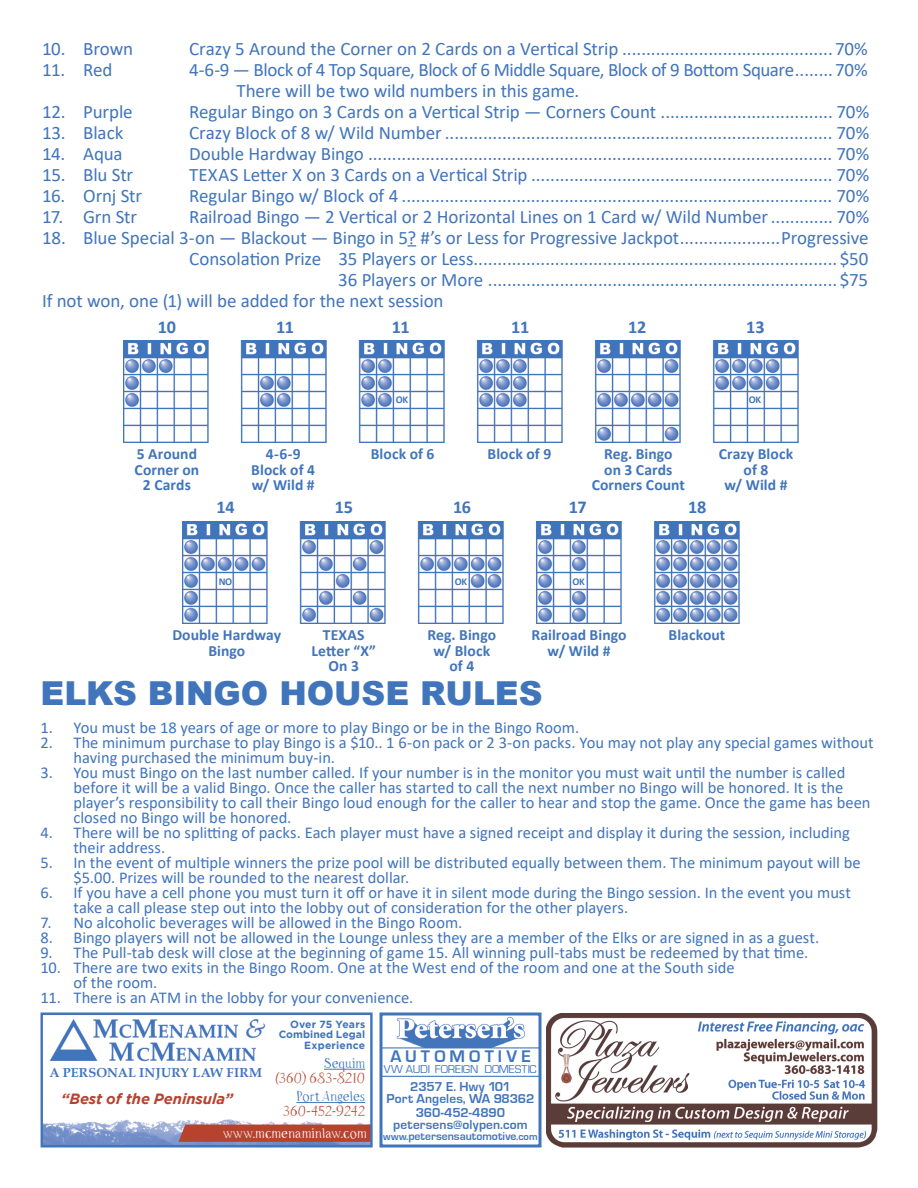
<style>
.page{position:relative;width:918px;height:1188px;background:#fff}
.page>*{position:absolute;margin:0;border:0;box-sizing:border-box;transform-origin:0 0}
.t1{font:900 33px "Arial";letter-spacing:-.005em;color:#4175bb}
.t2{font:19.05px "Calibri";letter-spacing:-.005em;color:#4175bb}
.t3{font:19.05px "Calibri";letter-spacing:-.025em;color:#4175bb}
.t4{font:700 18.15px "Calibri";letter-spacing:-.015em;color:#4175bb}
.t5{font:700 17.4px "Eurostile";letter-spacing:.235em;color:#4175bb}
.t6{font:16.5px/15px "Calibri";color:#4175bb}
.t7{font:700 15.6px/15.6px "Calibri";letter-spacing:.005em;color:#4175bb;text-align:center}
.t8{font:italic 700 14.85px "Gotham";letter-spacing:-.005em;color:#b7432f}
.t9{font:14.55px "Freeride";letter-spacing:.01em;color:#b7432f}
.t10{font:14.55px "Freeride";letter-spacing:.005em;color:#fff}
.t11{font:14.55px "Freeride";letter-spacing:.005em;color:#4175bb}
.t12{font:700 13.35px "Eurostile";letter-spacing:.01em;color:#4175bb}
.t13{font:700 13.35px "Eurostile";letter-spacing:-.02em;color:#4175bb}
.t14{font:700 13.35px "Eurostile";letter-spacing:-.015em;color:#4175bb}
.t15{font:700 12.9px "Book Antiqua";letter-spacing:.015em;color:#4175bb}
.t16{font:11.85px "Eurostile";letter-spacing:-.01em;color:#4175bb}
.t17{font:700 11.7px "Eurostile";color:#4175bb}
.t18{font:700 10.35px "Gotham";letter-spacing:.01em;color:#4175bb}
.t19{font:700 10.35px "Calibri";letter-spacing:-.04em;color:#4175bb}
.s1{font-size:10.5px}
</style>
<div class="page">
<svg style="left:407px;top:245px;width:9px;height:2px"></svg>
<img style="left:396px;top:1016px;width:130px;height:31px">
<svg style="left:384px;top:1047px;width:154px;height:30px"></svg>
<div style="left:380px;top:1012px;width:162px;height:136px;border:3px solid #4175bb"></div>
<img style="left:43px;top:1102px;width:327px;height:42px">
<svg style="left:178px;top:1123px;width:192px;height:20px;background:#b55549"></svg>
<div style="left:40px;top:1013px;width:333px;height:134px;border:2px solid #4175bb"></div>
<hr style="left:296px;top:1102px;width:69px;height:1px;background:#4175bb">
<hr style="left:324px;top:1069px;width:41px;height:1px;background:#4175bb">
<img style="left:49px;top:1019px;width:217px;height:43px">
<img style="left:124px;top:340px;width:674px;height:103px">
<img style="left:183px;top:521px;width:557px;height:102px">
<img style="left:547px;top:1013px;width:331px;height:135px">
<p class="t2" style="left:42px;top:35px;width:93px">10. Brown</p>
<p class="t2" style="left:189px;top:35px;width:680px">Crazy 5 Around the Corner on 2 Cards on a Vertical Strip ............................................70%</p>
<p class="t2" style="left:42px;top:56px;width:72px">11. Red</p>
<p class="t3" style="left:189px;top:56px;width:680px">4-6-9 -— Block of 4 Top Square, Block of 6 Middle Square, Block of 9 Bottom Square........70%</p>
<p class="t2" style="left:236px;top:77px;width:344px">There will be two wild numbers in this game.</p>
<p class="t2" style="left:42px;top:98px;width:92px">12. Purple</p>
<p class="t2" style="left:189px;top:98px;width:682px">Regular Bingo on 3 Cards on a Vertical Strip -— Corners Count .................................... 70%</p>
<p class="t2" style="left:42px;top:119px;width:83px">13. Black</p>
<p class="t2" style="left:189px;top:119px;width:682px">Crazy Block of 8 w/ Wild Number ................................................................................. 70%</p>
<p class="t2" style="left:42px;top:140px;width:82px">14. Aqua</p>
<p class="t2" style="left:189px;top:140px;width:682px">Double Hardway Bingo ................................................................................................. 70%</p>
<p class="t2" style="left:42px;top:161px;width:93px">15. Blu Str</p>
<p class="t2" style="left:189px;top:161px;width:682px">TEXAS Letter X on 3 Cards on a Vertical Strip ............................................................... 70%</p>
<p class="t2" style="left:42px;top:182px;width:102px">16. Ornj Str</p>
<p class="t2" style="left:189px;top:182px;width:682px">Regular Bingo w/ Block of 4 .......................................................................................... 70%</p>
<p class="t2" style="left:42px;top:203px;width:97px">17. Grn Str</p>
<p class="t2" style="left:189px;top:203px;width:682px">Railroad Bingo — 2 Vertical or 2 Horizontal Lines on 1 Card w/ Wild Number............. 70%</p>
<p class="t2" style="left:42px;top:224px;width:828px">18. Blue Special 3-on — Blackout — Bingo in 5? #’s or Less for Progressive Jackpot.....................Progressive</p>
<p class="t2" style="left:189px;top:245px;width:681px">Consolation Prize 35 Players or Less............................................................................ $50</p>
<p class="t2" style="left:338px;top:266px;width:531px">36 Players or More ......................................................................... $75</p>
<p class="t2" style="left:42px;top:287px;width:403px">If not won, one (1) will be added for the next session</p>
<p class="t4" style="left:158px;top:314px;width:20px">10</p>
<p class="t4" style="left:276px;top:314px;width:20px">11</p>
<p class="t4" style="left:392px;top:314px;width:20px">11</p>
<p class="t4" style="left:511px;top:314px;width:20px">11</p>
<p class="t4" style="left:628px;top:314px;width:20px">12</p>
<p class="t4" style="left:746px;top:314px;width:20px">13</p>
<p class="t7" style="left:137px;top:446px;width:62px">5 Around</p>
<p class="t7" style="left:135px;top:461px;width:66px">Corner on</p>
<p class="t7" style="left:143px;top:477px;width:49px">2 Cards</p>
<p class="t7" style="left:266px;top:446px;width:36px">4-6-9</p>
<p class="t7" style="left:251px;top:461px;width:65px">Block of 4</p>
<p class="t7" style="left:252px;top:477px;width:64px">w/ Wild #</p>
<p class="t19" style="left:396px;top:392px;width:14px">OK</p>
<p class="t19" style="left:749px;top:392px;width:14px">OK</p>
<p class="t7" style="left:371px;top:446px;width:65px">Block of 6</p>
<p class="t7" style="left:488px;top:446px;width:65px">Block of 9</p>
<p class="t7" style="left:604px;top:446px;width:70px">Reg. Bingo</p>
<p class="t7" style="left:604px;top:461px;width:70px">on 3 Cards</p>
<p class="t7" style="left:592px;top:477px;width:95px">Corners Count</p>
<p class="t7" style="left:719px;top:446px;width:76px">Crazy Block</p>
<p class="t7" style="left:744px;top:461px;width:26px">of 8</p>
<p class="t7" style="left:725px;top:477px;width:64px">w/ Wild #</p>
<p class="t4" style="left:217px;top:494px;width:20px">14</p>
<p class="t4" style="left:335px;top:494px;width:20px">15</p>
<p class="t4" style="left:453px;top:494px;width:20px">16</p>
<p class="t4" style="left:569px;top:494px;width:19px">17</p>
<p class="t4" style="left:688px;top:494px;width:20px">18</p>
<p class="t19" style="left:219px;top:574px;width:15px">NO</p>
<p class="t19" style="left:455px;top:574px;width:14px">OK</p>
<p class="t19" style="left:573px;top:574px;width:14px">OK</p>
<p class="t7" style="left:172px;top:627px;width:110px">Double Hardway<br>Bingo</p>
<p class="t7" style="left:323px;top:627px;width:43px">TEXAS</p>
<p class="t7" style="left:311px;top:643px;width:66px">Letter “X”</p>
<p class="t7" style="left:329px;top:658px;width:32px">On 3</p>
<p class="t7" style="left:428px;top:627px;width:70px">Reg. Bingo</p>
<p class="t7" style="left:434px;top:643px;width:58px">w/ Block</p>
<p class="t7" style="left:449px;top:658px;width:26px">of 4</p>
<p class="t7" style="left:532px;top:627px;width:96px">Railroad Bingo</p>
<p class="t7" style="left:548px;top:643px;width:64px">w/ Wild #</p>
<p class="t7" style="left:669px;top:627px;width:58px">Blackout</p>
<p class="t1" style="left:40px;top:670px;width:504px">ELKS BINGO HOUSE RULES</p>
<p class="t6" style="left:40px;top:720px;width:540px">1. You must be 18 years of age or more to play Bingo or be in the Bingo Room.</p>
<p class="t6" style="left:74px;top:735px;width:802px;text-indent:-33px">2. The minimum purchase to play Bingo is a $10.. 1 6-on pack or 2 3-on packs. You may not play any special games without having purchased the minimum buy-in.</p>
<p class="t6" style="left:40px;top:765px;width:806px">3. You must Bingo on the last number called. If your number is in the monitor you must wait until the number is called</p>
<p class="t6" style="left:74px;top:780px;width:799px">before it will be a valid Bingo. Once the caller has started to call the next number no Bingo will be honored. It is the player’s responsibility to call their Bingo loud enough for the caller to hear and stop the game. Once the game has been closed no Bingo will be honored.</p>
<p class="t6" style="left:74px;top:825px;width:778px;text-indent:-33px">4. There will be no splitting of packs. Each player must have a signed receipt and display it during the session, including their address.</p>
<p class="t6" style="left:74px;top:855px;width:789px;text-indent:-33px">5. In the event of multiple winners the prize pool will be distributed equally between them. The minimum payout will be $5.00. Prizes will be rounded to the nearest dollar.</p>
<p class="t6" style="left:74px;top:885px;width:779px;text-indent:-33px">6. If you have a cell phone you must turn it off or have it in silent mode during the Bingo session. In the event you must take a call please step out into the lobby out of consideration for the other players.</p>
<p class="t6" style="left:40px;top:915px;width:423px">7. No alcoholic beverages will be allowed in the Bingo Room.</p>
<p class="t6" style="left:40px;top:930px;width:780px">8. Bingo players will not be allowed in the Lounge unless they are a member of the Elks or are signed in as a guest.</p>
<p class="t6" style="left:40px;top:945px;width:769px">9. The Pull-tab desk will close at the beginning of game 15. All winning pull-tabs must be redeemed by that time.</p>
<p class="t6" style="left:40px;top:960px;width:696px">10. There are two exits in the Bingo Room. One at the West end of the room and one at the South side</p>
<p class="t6" style="left:74px;top:975px;width:85px">of the room.</p>
<p class="t6" style="left:40px;top:990px;width:374px">11. There is an ATM in the lobby for your convenience.</p>
<p class="t15" style="left:49px;top:1064px;width:214px">A PERSONAL INJURY LAW FIRM</p>
<p class="t8" style="left:61px;top:1090px;width:174px">“Best of the Peninsula”</p>
<p class="t18" style="left:290px;top:1018px;width:77px">Over 75 Years</p>
<p class="t18" style="left:279px;top:1029px;width:88px">Combined Legal</p>
<p class="t18" style="left:304px;top:1040px;width:62px">Experience</p>
<p class="t11" style="left:324px;top:1054px;width:43px">Sequim</p>
<p class="t9" style="left:275px;top:1069px;width:92px">(360) 683-8210</p>
<p class="t11" style="left:296px;top:1087px;width:70px">Port Angeles</p>
<p class="t9" style="left:283px;top:1102px;width:83px">360-452-9242</p>
<p class="t10" style="left:223px;top:1124px;width:145px">www.mcmenaminlaw.com</p>
<p class="t5" style="left:390px;top:1047px;width:142px">AUTOMOTIVE</p>
<p class="t16" style="left:384px;top:1062px;width:154px">VW AUDI FOREIGN DOMESTIC</p>
<p class="t13" style="left:410px;top:1079px;width:102px">2357 E. Hwy 101</p>
<p class="t12" style="left:387px;top:1092px;width:149px">Port Angeles, WA 98362</p>
<p class="t14" style="left:416px;top:1105px;width:91px">360-452-4890</p>
<p class="t12" style="left:393px;top:1117px;width:136px">petersens@olypen.com</p>
<p class="t17" style="left:383px;top:1130px;width:156px"><span class="s1">www.</span>petersensautomotive<span class="s1">.com</span></p>
</div>
